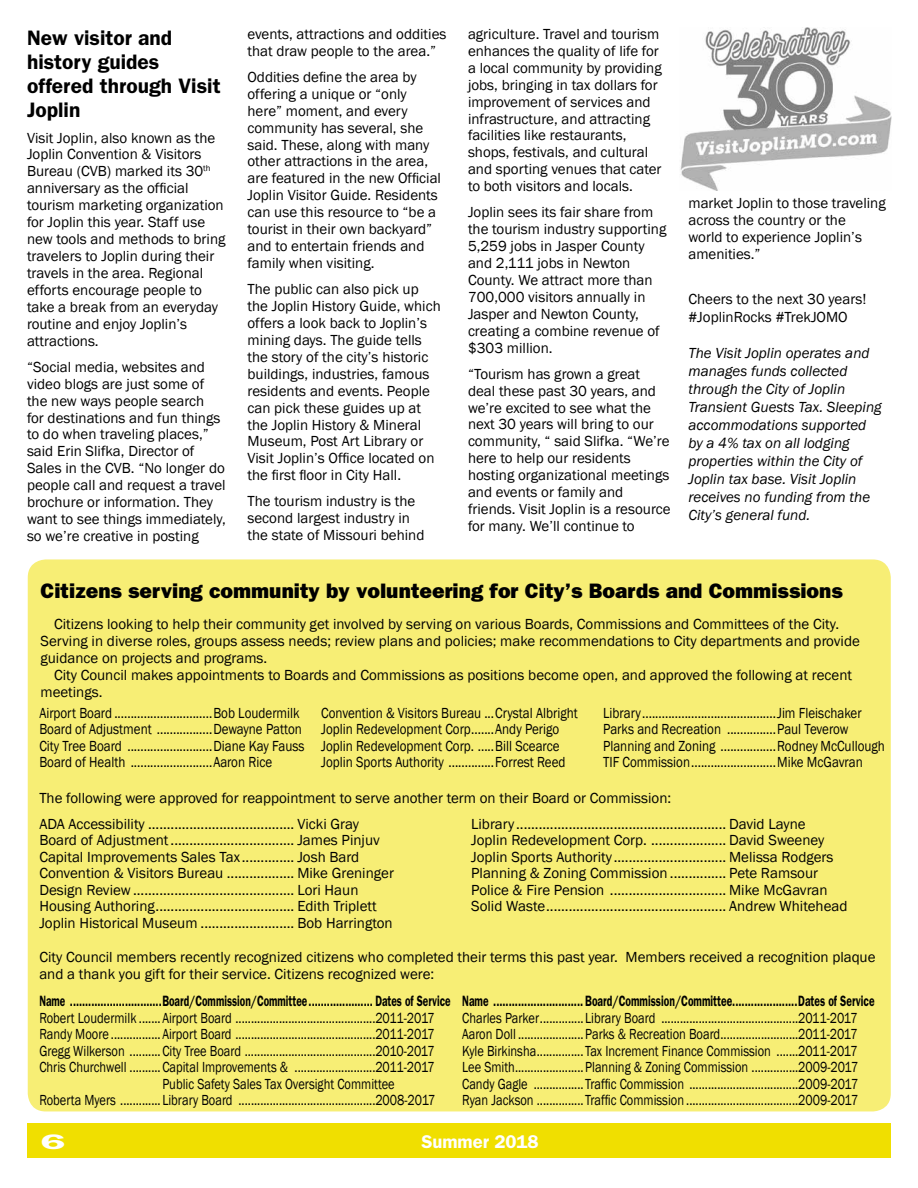
<style>
.page{position:relative;width:918px;height:1188px;background:#fff}
.page>*{position:absolute;margin:0;border:0;box-sizing:border-box;transform-origin:0 0}
.t1{font:800 21px "Franklin Gothic";color:#000}
.t2{font:600 21px/23.7px "Franklin Gothic";color:#000}
.t3{font:600 21px "Franklin Gothic";color:#fff;scale:2 1}
.t4{font:600 18.6px "Franklin Gothic";letter-spacing:-.005em;color:#fff}
.t5{font:15px/17px "Franklin Gothic";color:#000}
.t6{font:15px/16.5px "Franklin Gothic";color:#000;text-align:justify;scale:.83 1}
.t7{font:15px/16.5px "Franklin Gothic";color:#000;scale:.87 1}
.t8{font:italic 15px/18px "Franklin Gothic";color:#000}
.t9{font:600 15px "Franklin Gothic";color:#000;scale:.68 1}
.t10{font:600 15px "Franklin Gothic";color:#000;scale:.69 1}
</style>
<div class="page">
<div style="left:28px;top:559px;width:863px;height:552px;background:#f7ee75;border-radius:18px"></div>
<div style="left:27px;top:1123px;width:864px;height:35px;background:#f0df00"></div>
<img style="left:680px;top:27px;width:212px;height:163px">
<h1 class="t2" style="left:27px;top:26px;width:195px">New visitor and history guides offered through Visit<br>Joplin</h1>
<p class="t5" style="left:27px;top:129px;width:200px">Visit Joplin, also known as the<br>Joplin Convention &amp; Visitors<br>Bureau (CVB) marked its 30<sup>th </sup>anniversary as the official tourism marketing organization for Joplin this year. Staff use new tools and methods to bring travelers to Joplin during their travels in the area. Regional efforts encourage people to take a break from an everyday routine and enjoy Joplin’s attractions.</p>
<p class="t5" style="left:27px;top:359px;width:200px">“Social media, websites and video blogs are just some of the new ways people search<br>for destinations and fun things to do when traveling places,” said Erin Slifka, Director of<br>Sales in the CVB. “No longer do people call and request a travel brochure or information. They want to see things immediately, so we’re creative in posting</p>
<p class="t5" style="left:248px;top:26px;width:200px">events, attractions and oddities that draw people to the area.”</p>
<p class="t5" style="left:248px;top:69px;width:195px">Oddities define the area by offering a unique or “only here” moment, and every community has several, she said. These, along with many other attractions in the area, are featured in the new Official<br>Joplin Visitor Guide. Residents can use this resource to “be a tourist in their own backyard” and to entertain friends and family when visiting.</p>
<p class="t5" style="left:248px;top:281px;width:195px">The public can also pick up the Joplin History Guide, which offers a look back to Joplin’s mining days. The guide tells the story of the city’s historic buildings, industries, famous residents and events. People can pick these guides up at the Joplin History &amp; Mineral<br>Museum, Post Art Library or<br>Visit Joplin’s Office located on the first floor in City Hall.</p>
<p class="t5" style="left:248px;top:493px;width:178px">The tourism industry is the second largest industry in the state of Missouri behind</p>
<p class="t5" style="left:468px;top:26px;width:195px">agriculture. Travel and tourism enhances the quality of life for a local community by providing jobs, bringing in tax dollars for improvement of services and infrastructure, and attracting facilities like restaurants, shops, festivals, and cultural and sporting venues that cater to both visitors and locals.</p>
<p class="t5" style="left:468px;top:204px;width:200px">Joplin sees its fair share from the tourism industry supporting<br>5,259 jobs in Jasper County and 2,111 jobs in Newton<br>County. We attract more than<br>700,000 visitors annually in<br>Jasper and Newton County, creating a combine revenue of $303 million.</p>
<p class="t5" style="left:468px;top:365px;width:204px">“Tourism has grown a great deal these past 30 years, and we’re excited to see what the next 30 years will bring to our community, “ said Slifka. “We’re here to help our residents hosting organizational meetings and events or family and friends. Visit Joplin is a resource for many. We’ll continue to</p>
<p class="t5" style="left:689px;top:195px;width:199px">market Joplin to those traveling across the country or the<br>world to experience Joplin’s amenities.”</p>
<p class="t5" style="left:689px;top:290px;width:179px;line-height:18px">Cheers to the next 30 years! #JoplinRocks #TrekJOMO</p>
<p class="t8" style="left:689px;top:344px;width:195px">The Visit Joplin operates and manages funds collected through the City of Joplin<br>Transient Guests Tax. Sleeping accommodations supported by a 4% tax on all lodging properties within the City of<br>Joplin tax base. Visit Joplin receives no funding from the<br>City’s general fund.</p>
<h1 class="t1" style="left:40px;top:579px;width:804px">Citizens serving community by volunteering for City’s Boards and Commissions</h1>
<p class="t5" style="left:40px;top:616px;width:821px;text-indent:14px">Citizens looking to help their community get involved by serving on various Boards, Commissions and Committees of the City.<br>Serving in diverse roles, groups assess needs; review plans and policies; make recommendations to City departments and provide guidance on projects and programs.</p>
<p class="t5" style="left:40px;top:666px;width:813px;text-indent:14px">City Council makes appointments to Boards and Commissions as positions become open, and approved the following at recent meetings.</p>
<p class="t7" style="left:39px;top:705px;width:306px">Airport Board ..............................Bob Loudermilk Board of Adjustment .................Dewayne Patton City Tree Board ..........................Diane Kay Fauss Board of Health .........................Aaron Rice</p>
<p class="t7" style="left:321px;top:705px;width:297px">Convention &amp; Visitors Bureau ...Crystal Albright Joplin Redevelopment Corp.......Andy Perigo Joplin Redevelopment Corp. .....Bill Scearce Joplin Sports Authority ..............Forrest Reed</p>
<p class="t7" style="left:603px;top:705px;width:326px">Library .........................................Jim Fleischaker Parks and Recreation ...............Paul Teverow Planning and Zoning .................Rodney McCullough TIF Commission..........................Mike McGavran</p>
<p class="t5" style="left:39px;top:790px;width:633px">The following were approved for reappointment to serve another term on their Board or Commission:</p>
<p class="t5" style="left:39px;top:816px;width:356px;line-height:16.5px">ADA Accessibility ....................................... Vicki Gray Board of Adjustment................................. James Pinjuv Capital Improvements Sales Tax .............. Josh Bard Convention &amp; Visitors Bureau .................. Mike Greninger Design Review ........................................... Lori Haun Housing Authoring..................................... Edith Triplett Joplin Historical Museum ......................... Bob Harrington</p>
<p class="t5" style="left:471px;top:816px;width:378px;line-height:16.5px">Library ........................................................ David Layne<br>Joplin Redevelopment Corp. .................... David Sweeney Joplin Sports Authority.............................. Melissa Rodgers Planning &amp; Zoning Commission ............... Pete Ramsour Police &amp; Fire Pension ............................... Mike McGavran Solid Waste................................................ Andrew Whitehead</p>
<p class="t5" style="left:39px;top:949px;width:838px">City Council members recently recognized citizens who completed their terms this past year. Members received a recognition plaque and a thank you gift for their service. Citizens recognized were:</p>
<p class="t9" style="left:39px;top:992px;width:606px">Name ..............................Board/Commission/Committee..................... Dates of Service</p>
<p class="t6" style="left:39px;top:1010px;width:478px">Robert Loudermilk .......Airport Board .............................................2011-2017</p>
<p class="t6" style="left:39px;top:1026px;width:478px">Randy Moore ................Airport Board .............................................2011-2017</p>
<p class="t6" style="left:39px;top:1043px;width:478px">Gregg Wilkerson ..........City Tree Board ..........................................2010-2017</p>
<p class="t6" style="left:39px;top:1059px;width:478px">Chris Churchwell ..........Capital Improvements &amp; ..........................2011-2017</p>
<p class="t6" style="left:162px;top:1076px;width:281px">Public Safety Sales Tax Oversight Committee</p>
<p class="t6" style="left:39px;top:1092px;width:479px">Roberta Myers ............. Library Board ............................................2008-2017</p>
<p class="t10" style="left:462px;top:992px;width:599px">Name ............................. Board/Commission/Committee.....................Dates of Service</p>
<p class="t6" style="left:462px;top:1010px;width:479px">Charles Parker.............. Library Board ............................................2011-2017<br>Aaron Doll .....................Parks &amp; Recreation Board.........................2011-2017<br>Kyle Birkinsha............... Tax Increment Finance Commission .......2011-2017<br>Lee Smith......................Planning &amp; Zoning Commission ...............2009-2017<br>Candy Gagle ................ Traffic Commission ...................................2009-2017<br>Ryan Jackson ............... Traffic Commission ....................................2009-2017</p>
<h1 class="t3" style="left:40px;top:1130px;width:14px">6</h1>
<p class="t4" style="left:421px;top:1131px;width:119px">Summer 2018</p>
</div>
